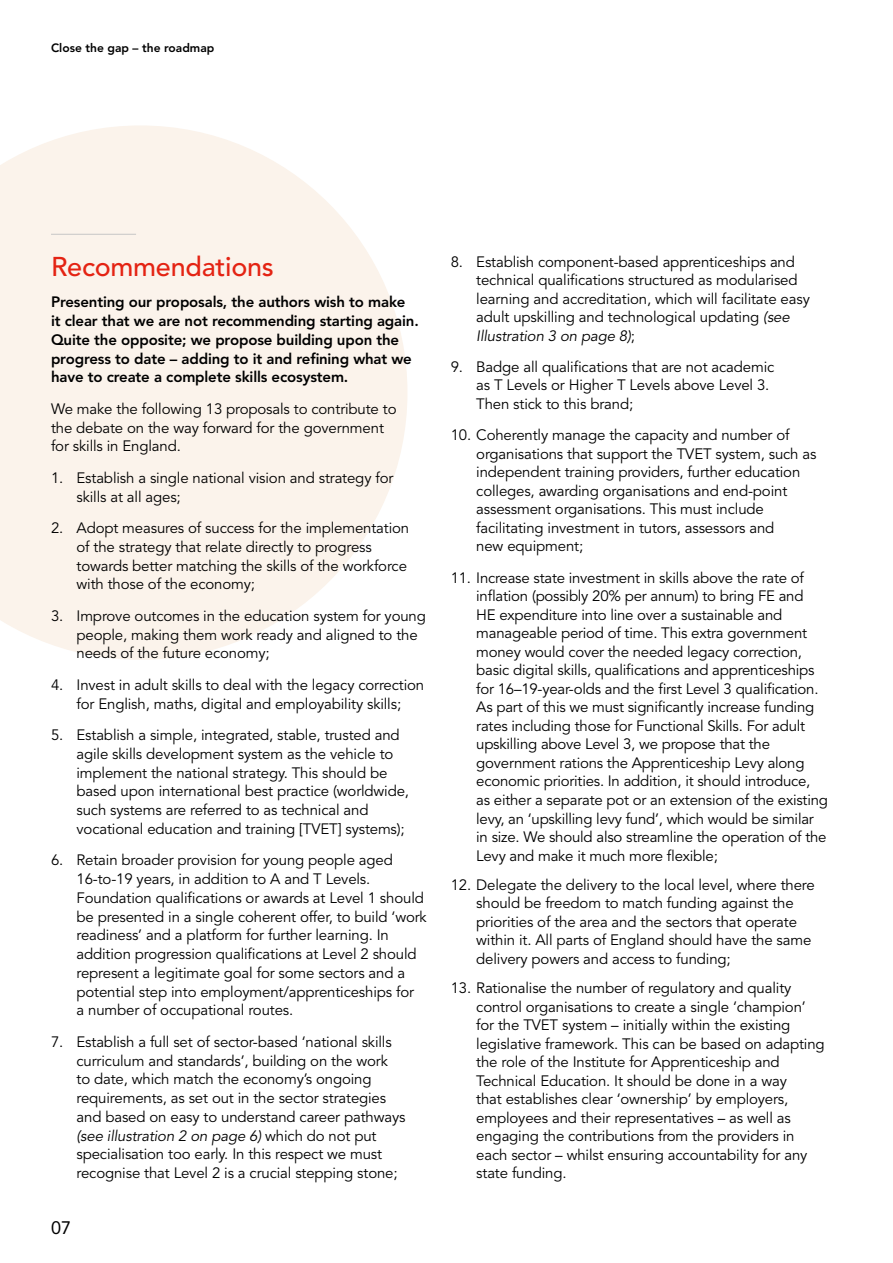
<style>
.page{position:relative;width:893px;height:1263px;background:#fff}
.page>*{position:absolute;margin:0;border:0;box-sizing:border-box;transform-origin:0 0}
.t1{font:500 27px "Avenir";letter-spacing:-.01em;color:#e42313}
.t2{font:18px "Avenir";color:#000}
.t3{font:15px/18.6px "Avenir";letter-spacing:-.01em;color:#000}
.t4{font:800 15px/18.8px "Avenir";letter-spacing:-.01em;color:#000}
.t5{font:800 12px "Avenir";color:#000}
.s1{font-style:italic}
</style>
<div class="page">
<svg style="left:0;top:125px;width:407px;height:535px;fill:#fbf3eb"></svg>
<hr style="left:51px;top:234px;width:85px;height:1px;background:#c6c6c6">
<p class="t5" style="left:51px;top:40px;width:165px">Close the gap – the roadmap</p>
<h1 class="t1" style="left:51px;top:251px;width:224px">Recommendations</h1>
<p class="t4" style="left:51px;top:293px;width:369px">Presenting our proposals, the authors wish to make it clear that we are not recommending starting again.<br>Quite the opposite; we propose building upon the progress to date – adding to it and refining what we have to create a complete skills ecosystem.</p>
<p class="t3" style="left:51px;top:400px;width:347px">We make the following 13 proposals to contribute to the debate on the way forward for the government for skills in England.</p>
<p class="t3" style="left:77px;top:469px;width:318px;text-indent:-26px">1. Establish a single national vision and strategy for skills at all ages;</p>
<p class="t3" style="left:77px;top:519px;width:334px;text-indent:-26px">2. Adopt measures of success for the implementation of the strategy that relate directly to progress towards better matching the skills of the workforce with those of the economy;</p>
<p class="t3" style="left:77px;top:607px;width:351px;text-indent:-26px">3. Improve outcomes in the education system for young people, making them work ready and aligned to the needs of the future economy;</p>
<p class="t3" style="left:51px;top:676px;width:375px;text-align:center">4. Invest in adult skills to deal with the legacy correction for English, maths, digital and employability skills;</p>
<p class="t3" style="left:77px;top:726px;width:334px;text-indent:-26px">5. Establish a simple, integrated, stable, trusted and agile skills development system as the vehicle to implement the national strategy. This should be based upon international best practice (worldwide, such systems are referred to as technical and vocational education and training [TVET] systems);</p>
<p class="t3" style="left:77px;top:851px;width:352px;text-indent:-26px">6. Retain broader provision for young people aged 16-to-19 years, in addition to A and T Levels.<br>Foundation qualifications or awards at Level 1 should be presented in a single coherent offer, to build ‘work readiness’ and a platform for further learning. In addition progression qualifications at Level 2 should represent a legitimate goal for some sectors and a potential step into employment/apprenticeships for<br>a number of occupational routes.</p>
<p class="t3" style="left:77px;top:1033px;width:330px;text-indent:-26px">7. Establish a full set of sector-based ‘national skills curriculum and standards’, building on the work<br>to date, which match the economy’s ongoing requirements, as set out in the sector strategies and based on easy to understand career pathways <span class="s1">(see illustration 2 on page 6)</span> which do not put specialisation too early. In this respect we must recognise that Level 2 is a crucial stepping stone;</p>
<p class="t2" style="left:51px;top:1217px;width:22px">07</p>
<p class="t3" style="left:476px;top:252px;width:335px;text-indent:-26px">8. Establish component-based apprenticeships and technical qualifications structured as modularised learning and accreditation, which will facilitate easy adult upskilling and technological updating <span class="s1">(see Illustration 3 on page 8)</span>;</p>
<p class="t3" style="left:476px;top:358px;width:300px;text-indent:-26px">9. Badge all qualifications that are not academic as T Levels or Higher T Levels above Level 3.<br>Then stick to this brand;</p>
<p class="t3" style="left:476px;top:426px;width:342px;text-indent:-26px">10. Coherently manage the capacity and number of organisations that support the TVET system, such as independent training providers, further education colleges, awarding organisations and end-point assessment organisations. This must include facilitating investment in tutors, assessors and<br>new equipment;</p>
<p class="t3" style="left:476px;top:569px;width:353px;text-indent:-26px">11. Increase state investment in skills above the rate of inflation (possibly 20% per annum) to bring FE and<br>HE expenditure into line over a sustainable and manageable period of time. This extra government money would cover the needed legacy correction, basic digital skills, qualifications and apprenticeships for 16–19-year-olds and the first Level 3 qualification.<br>As part of this we must significantly increase funding rates including those for Functional Skills. For adult upskilling above Level 3, we propose that the government rations the Apprenticeship Levy along economic priorities. In addition, it should introduce, as either a separate pot or an extension of the existing levy, an ‘upskilling levy fund’, which would be similar in size. We should also streamline the operation of the Levy and make it much more flexible;</p>
<p class="t3" style="left:476px;top:876px;width:340px;text-indent:-26px">12. Delegate the delivery to the local level, where there should be freedom to match funding against the priorities of the area and the sectors that operate within it. All parts of England should have the same delivery powers and access to funding;</p>
<p class="t3" style="left:476px;top:979px;width:350px;text-indent:-26px">13. Rationalise the number of regulatory and quality control organisations to create a single ‘champion’ for the TVET system – initially within the existing legislative framework. This can be based on adapting the role of the Institute for Apprenticeship and Technical Education. It should be done in a way<br>that establishes clear ‘ownership’ by employers, employees and their representatives – as well as engaging the contributions from the providers in each sector – whilst ensuring accountability for any state funding.</p>
</div>
